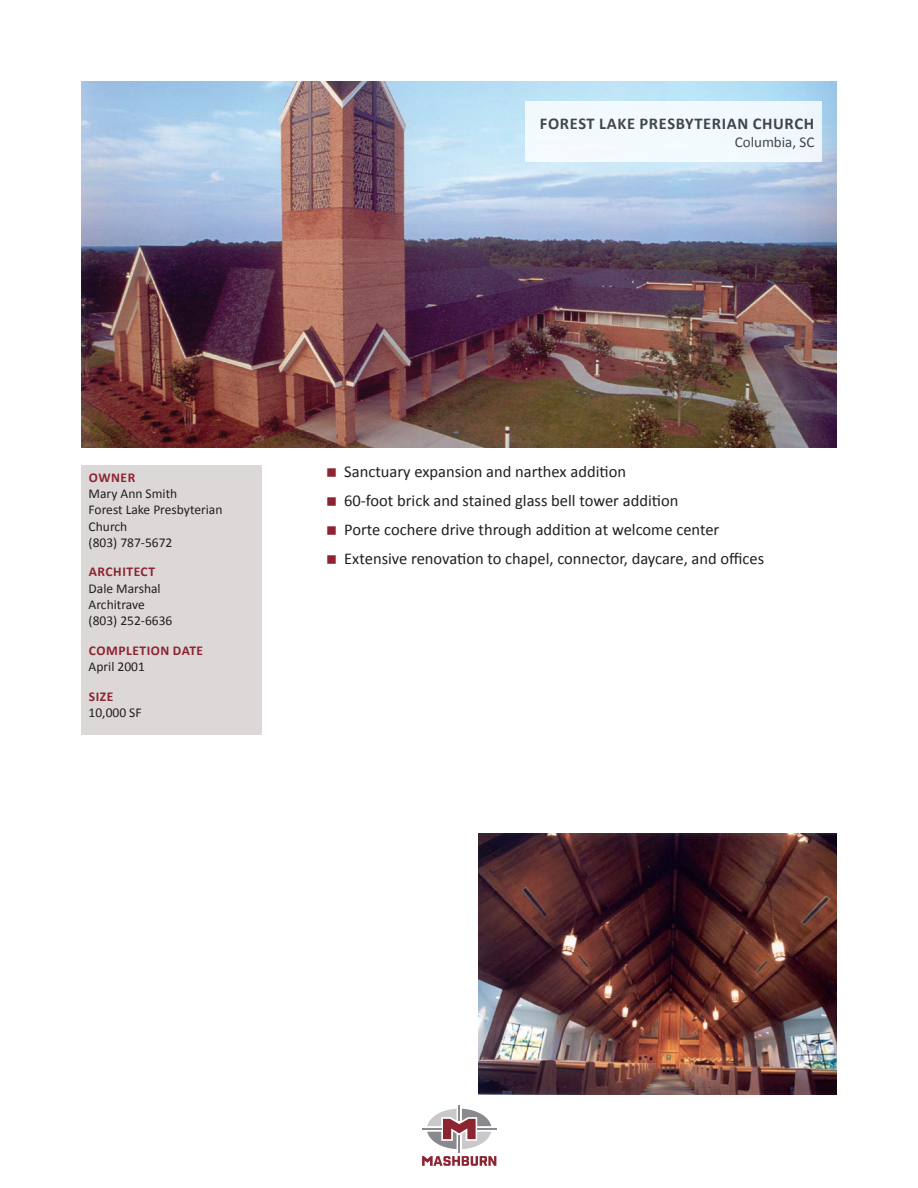
<style>
.page{position:relative;width:918px;height:1188px;background:#fff}
.page>*{position:absolute;margin:0;border:0;box-sizing:border-box;transform-origin:0 0}
.t1{font:16.5px "Calibri";color:#231f20}
.t2{font:700 16.5px "Calibri";letter-spacing:.04em;color:#231f20}
.t3{font:15px "Calibri";color:#231f20}
.sidebar_sub_info{font:13.5px/16.2px "Calibri";color:#231f20}
.sidebar_last_line{font:13.5px "Calibri";color:#231f20}
.sidebar_header{font:700 13.5px "Calibri";letter-spacing:.04em;color:#8d2431}
</style>
<div class="page">
<svg style="left:422px;top:1105px;width:74px;height:61px"></svg>
<img style="left:81px;top:81px;width:756px;height:366px">
<div style="left:525px;top:101px;width:297px;height:61px;background:#f2fafd"></div>
<div style="left:81px;top:465px;width:181px;height:269px;background:#dcd8d7"></div>
<img style="left:478px;top:834px;width:359px;height:260px">
<p class="t2" style="left:540px;top:113px;width:276px">FOREST LAKE PRESBYTERIAN CHURCH</p>
<p class="t3" style="left:735px;top:133px;width:81px">Columbia, SC</p>
<p class="sidebar_header" style="left:89px;top:469px;width:48px">OWNER</p>
<p class="sidebar_sub_info" style="left:89px;top:486px;width:90px">Mary Ann Smith</p>
<p class="sidebar_sub_info" style="left:89px;top:502px;width:135px">Forest Lake Presbyterian<br>Church</p>
<p class="sidebar_last_line" style="left:89px;top:534px;width:85px">(803) 787-5672</p>
<p class="sidebar_header" style="left:89px;top:563px;width:68px">ARCHITECT</p>
<p class="sidebar_sub_info" style="left:89px;top:580px;width:74px">Dale Marshal</p>
<p class="sidebar_sub_info" style="left:89px;top:596px;width:58px">Architrave</p>
<p class="sidebar_last_line" style="left:89px;top:612px;width:85px">(803) 252-6636</p>
<p class="sidebar_header" style="left:89px;top:642px;width:116px">COMPLETION DATE</p>
<p class="sidebar_last_line" style="left:89px;top:658px;width:58px">April 2001</p>
<p class="sidebar_header" style="left:89px;top:688px;width:26px">SIZE</p>
<p class="sidebar_last_line" style="left:89px;top:704px;width:55px">10,000 SF</p>
<p class="t1" style="left:344px;top:462px;width:283px">Sanctuary expansion and narthex addition</p>
<p class="t1" style="left:344px;top:490px;width:336px">60-foot brick and stained glass bell tower addition</p>
<p class="t1" style="left:344px;top:519px;width:377px">Porte cochere drive through addition at welcome center</p>
<p class="t1" style="left:344px;top:548px;width:421px">Extensive renovation to chapel, connector, daycare, and offices</p>
</div>
